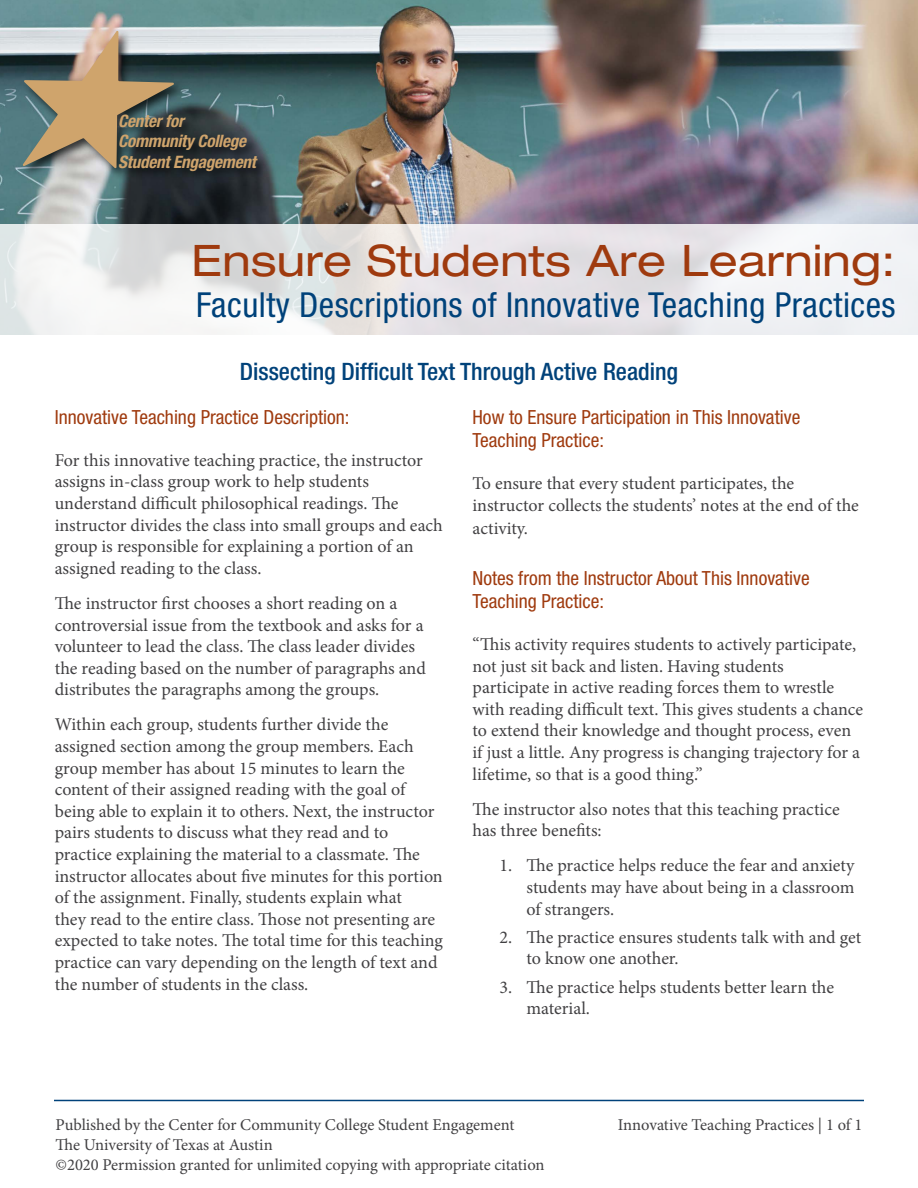
<style>
.page{position:relative;width:918px;height:1188px;background:#fff}
.page>*{position:absolute;margin:0;border:0;box-sizing:border-box;transform-origin:0 0}
.t1{font:expanded 43.5px "Helvetica Neue LT Std";letter-spacing:.005em;color:#9f3a0e}
.t2{font:condensed 34.5px "Helvetica Neue LT Std";letter-spacing:.015em;color:#00427a}
.t3{font:500 condensed 24px "Helvetica Neue LT Std";color:#00427a}
.t4{font:condensed 19.5px/23.4px "Helvetica Neue LT Std";color:#9f3a0e}
.t5{font:18px/21.6px "Minion Pro";color:#414042}
.t6{font:italic 700 condensed 17.1px/20.5px "Helvetica Neue LT Std";letter-spacing:-.015em;color:#cfa46c}
.t7{font:16.5px/19.8px "Minion Pro";color:#414042}
</style>
<div class="page">
<hr style="left:54px;top:1100px;width:810px;height:1px;background:#00427a">
<img style="left:0;top:0;width:918px;height:224px">
<svg style="left:0;top:224px;width:918px;height:111px"></svg>
<div style="left:20px;top:28px;width:250px;height:155px;background:#000;opacity:.75"></div>
<svg style="left:22px;top:31px;width:152px;height:138px;background:#8c8573"></svg>
<p class="t6" style="left:118px;top:110px;width:139px">Center for<br>Community College<br>Student Engagement</p>
<h1 class="t1" style="left:192px;top:234px;width:706px">Ensure Students Are Learning:</h1>
<h2 class="t2" style="left:196px;top:285px;width:701px">Faculty Descriptions of Innovative Teaching Practices</h2>
<h3 class="t3" style="left:240px;top:357px;width:440px">Dissecting Difficult Text Through Active Reading</h3>
<p class="t4" style="left:55px;top:405px;width:296px">Innovative Teaching Practice Description:</p>
<p class="t5" style="left:55px;top:449px;width:390px">For this innovative teaching practice, the instructor assigns in-class group work to help students understand difficult philosophical readings. The instructor divides the class into small groups and each group is responsible for explaining a portion of an assigned reading to the class.</p>
<p class="t5" style="left:55px;top:593px;width:373px">The instructor first chooses a short reading on a controversial issue from the textbook and asks for a volunteer to lead the class. The class leader divides the reading based on the number of paragraphs and distributes the paragraphs among the groups.</p>
<p class="t5" style="left:55px;top:714px;width:390px">Within each group, students further divide the assigned section among the group members. Each group member has about 15 minutes to learn the content of their assigned reading with the goal of being able to explain it to others. Next, the instructor pairs students to discuss what they read and to practice explaining the material to a classmate. The instructor allocates about five minutes for this portion of the assignment. Finally, students explain what<br>they read to the entire class. Those not presenting are expected to take notes. The total time for this teaching practice can vary depending on the length of text and the number of students in the class.</p>
<p class="t4" style="left:472px;top:405px;width:329px">How to Ensure Participation in This Innovative<br>Teaching Practice:</p>
<p class="t5" style="left:472px;top:473px;width:388px">To ensure that every student participates, the instructor collects the students’ notes at the end of the</p>
<p class="t5" style="left:472px;top:518px;width:57px">activity.</p>
<p class="t4" style="left:472px;top:566px;width:339px">Notes from the Instructor About This Innovative<br>Teaching Practice:</p>
<p class="t5" style="left:472px;top:633px;width:392px">“This activity requires students to actively participate, not just sit back and listen. Having students participate in active reading forces them to wrestle with reading difficult text. This gives students a chance to extend their knowledge and thought process, even if just a little. Any progress is changing trajectory for a lifetime, so that is a good thing.”</p>
<p class="t5" style="left:472px;top:798px;width:369px">The instructor also notes that this teaching practice has three benefits:</p>
<p class="t5" style="left:526px;top:855px;width:330px;text-align:justify;text-indent:-27px">1. The practice helps reduce the fear and anxiety students may have about being in a classroom of strangers.</p>
<p class="t5" style="left:526px;top:926px;width:336px;text-indent:-27px">2. The practice ensures students talk with and get to know one another.</p>
<p class="t5" style="left:526px;top:976px;width:309px;text-indent:-27px">3. The practice helps students better learn the material.</p>
<p class="t7" style="left:56px;top:1115px;width:460px">Published by the Center for Community College Student Engagement</p>
<p class="t7" style="left:618px;top:1115px;width:246px">Innovative Teaching Practices | 1 of 1</p>
<p class="t7" style="left:56px;top:1135px;width:491px">The University of Texas at Austin<br>©2020 Permission granted for unlimited copying with appropriate citation</p>
</div>
